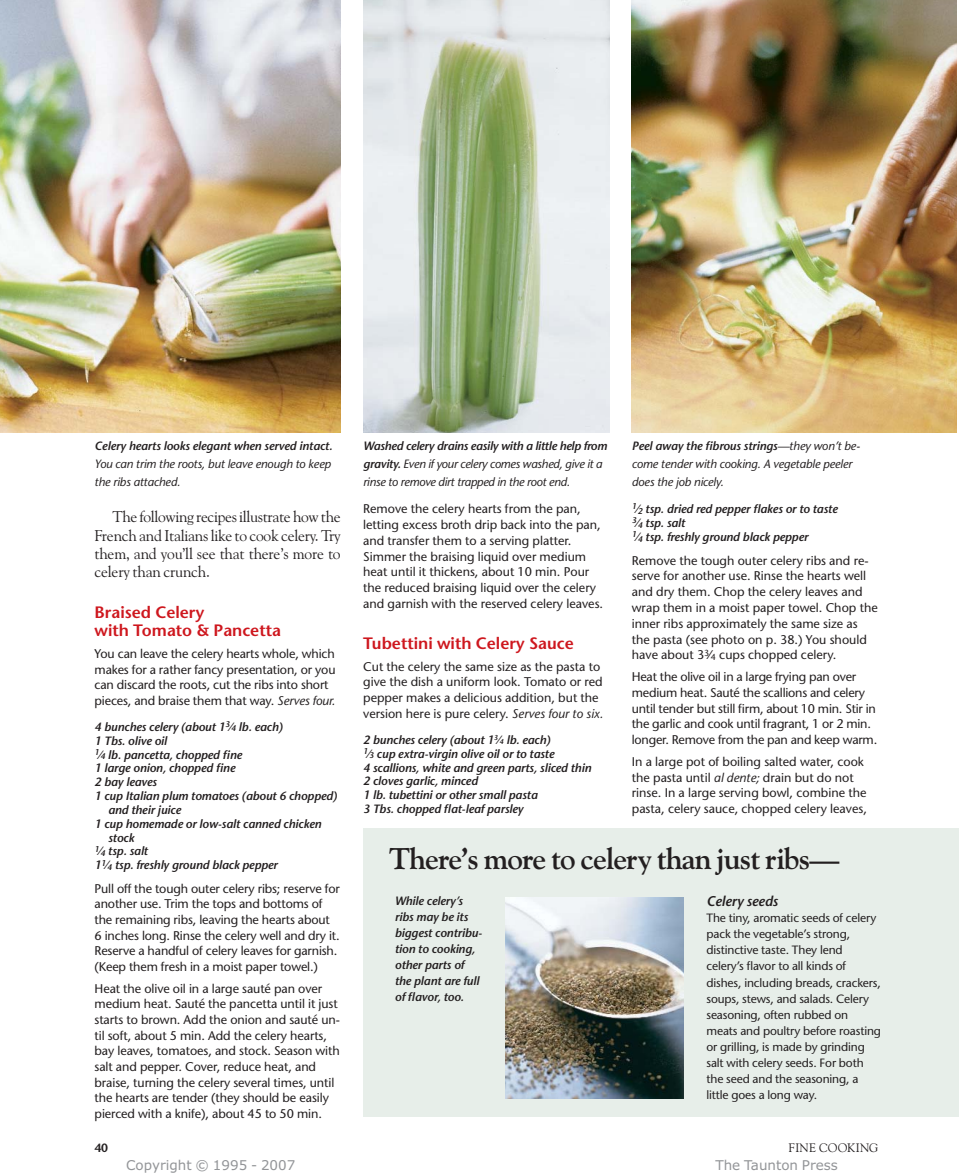
<style>
.page{position:relative;width:959px;height:1175px;background:#fff}
.page>*{position:absolute;margin:0;border:0;box-sizing:border-box;transform-origin:0 0}
.t1{font:700 30px "Goudy Old Style BT";letter-spacing:-.025em;color:#231f20}
.t2{font:600 16.5px/18.3px "Stone Sans";color:#ce171e}
.t3{font:15.6px/18.3px "Goudy Old Style BT";letter-spacing:-.015em;color:#231f20;text-align:justify}
.t4{font:italic 600 14.1px "Stone Sans";letter-spacing:-.01em;color:#231f20}
.t5{font:13.5px "Verdana";color:#939598}
.t6{font:12.6px/15.8px "Stone Sans";letter-spacing:-.005em;color:#231f20}
.t7{font:12.3px "Goudy Old Style BT";letter-spacing:.025em;color:#231f20}
.t8{font:italic 600 12px/14px "Stone Sans";letter-spacing:-.01em;color:#231f20}
.t9{font:12px/16px "Stone Sans";letter-spacing:-.01em;color:#231f20}
.t10{font:italic 12px/18px "Stone Sans";letter-spacing:-.01em;color:#231f20}
.t11{font:600 12px "Stone Sans";color:#231f20}
.s1{font-style:italic}
.s2{font-size:8.4px}
.s3{font-weight:600}
.s4{font-size:7.2px}
.s5{font-size:8.85px}
</style>
<div class="page">
<img style="left:363px;top:0;width:246px;height:432px">
<img style="left:0;top:0;width:340px;height:432px">
<img style="left:632px;top:0;width:324px;height:432px">
<div style="left:363px;top:828px;width:595px;height:288px;background:#e7eee9"></div>
<img style="left:505px;top:897px;width:179px;height:201px">
<p class="t8" style="left:94px;top:440px;width:239px">Celery hearts looks elegant when served intact.</p>
<p class="t10" style="left:94px;top:456px;width:238px">You can trim the roots, but leave enough to keep the ribs attached.</p>
<p class="t3" style="left:95px;top:509px;width:248px;text-indent:18px">The following recipes illustrate how the French and Italians like to cook celery. Try them, and you’ll see that there’s more to celery than crunch.</p>
<h2 class="t2" style="left:94px;top:605px;width:188px">Braised Celery<br>with Tomato &amp; Pancetta</h2>
<p class="t6" style="left:94px;top:647px;width:242px">You can leave the celery hearts whole, which makes for a rather fancy presentation, or you can discard the roots, cut the ribs into short pieces, and braise them that way. <span class="s1">Serves four.</span></p>
<p class="t8" style="left:94px;top:721px;width:190px">4 bunches celery (about 1<sup>3</sup>⁄<span class="s2">4</span> lb. each)</p>
<p class="t8" style="left:94px;top:735px;width:74px">1 Tbs. olive oil</p>
<p class="t8" style="left:94px;top:748px;width:149px"><sup>1</sup>⁄<span class="s2">4</span> lb. pancetta, chopped fine</p>
<p class="t8" style="left:95px;top:762px;width:142px">1 large onion, chopped fine</p>
<p class="t8" style="left:95px;top:776px;width:64px">2 bay leaves</p>
<p class="t8" style="left:95px;top:790px;width:244px">1 cup Italian plum tomatoes (about 6 chopped)</p>
<p class="t8" style="left:108px;top:804px;width:74px">and their juice</p>
<p class="t8" style="left:95px;top:818px;width:228px">1 cup homemade or low-salt canned chicken</p>
<p class="t8" style="left:108px;top:831px;width:28px">stock</p>
<p class="t8" style="left:94px;top:845px;width:55px"><sup>1</sup>⁄<span class="s2">4</span> tsp. salt</p>
<p class="t8" style="left:95px;top:859px;width:185px">1<sup>1</sup>⁄<span class="s2">4</span> tsp. freshly ground black pepper</p>
<p class="t6" style="left:94px;top:882px;width:247px">Pull off the tough outer celery ribs; reserve for another use. Trim the tops and bottoms of the remaining ribs, leaving the hearts about 6 inches long. Rinse the celery well and dry it.<br>Reserve a handful of celery leaves for garnish. (Keep them fresh in a moist paper towel.)</p>
<p class="t6" style="left:94px;top:981px;width:247px">Heat the olive oil in a large sauté pan over medium heat. Sauté the pancetta until it just starts to brown. Add the onion and sauté un&shy;til soft, about 5 min. Add the celery hearts, bay leaves, tomatoes, and stock. Season with salt and pepper. Cover, reduce heat, and braise, turning the celery several times, until the hearts are tender (they should be easily pierced with a knife), about 45 to 50 min.</p>
<p class="t10" style="left:363px;top:438px;width:245px"><span class="s3">Washed celery drains easily with a little help from gravity.</span> Even if your celery comes washed, give it a rinse to remove dirt trapped in the root end.</p>
<p class="t6" style="left:363px;top:502px;width:241px">Remove the celery hearts from the pan, letting excess broth drip back into the pan, and transfer them to a serving platter.<br>Simmer the braising liquid over medium heat until it thickens, about 10 min. Pour the reduced braising liquid over the celery and garnish with the reserved celery leaves.</p>
<h2 class="t2" style="left:363px;top:635px;width:212px">Tubettini with Celery Sauce</h2>
<p class="t6" style="left:363px;top:659px;width:241px">Cut the celery the same size as the pasta to give the dish a uniform look. Tomato or red pepper makes a delicious addition, but the version here is pure celery. <span class="s1">Serves four to six.</span></p>
<p class="t8" style="left:363px;top:733px;width:229px">2 bunches celery (about 1<sup>3</sup>⁄<span class="s4">4</span> lb. each)<br><sup>1</sup>⁄<span class="s2">3</span> cup extra-virgin olive oil or to taste<br>4 scallions, white and green parts, sliced thin 2 cloves garlic, minced<br>1 lb. tubettini or other small pasta<br>3 Tbs. chopped flat-leaf parsley</p>
<p class="t10" style="left:632px;top:438px;width:230px"><span class="s3">Peel away the fibrous strings</span>—they won’t be&shy;come tender with cooking. A vegetable peeler does the job nicely.</p>
<p class="t8" style="left:632px;top:503px;width:207px"><sup>1</sup>⁄<span class="s2">2</span> tsp. dried red pepper flakes or to taste<br><sup>3</sup>⁄<span class="s2">4</span> tsp. salt<br><sup>1</sup>⁄<span class="s2">4</span> tsp. freshly ground black pepper</p>
<p class="t6" style="left:632px;top:554px;width:247px">Remove the tough outer celery ribs and re&shy;serve for another use. Rinse the hearts well and dry them. Chop the celery leaves and wrap them in a moist paper towel. Chop the inner ribs approximately the same size as the pasta (see photo on p. 38.) You should have about 3<sup>3</sup>⁄<span class="s5">4</span> cups chopped celery.</p>
<p class="t6" style="left:631px;top:670px;width:247px">Heat the olive oil in a large frying pan over medium heat. Sauté the scallions and celery until tender but still firm, about 10 min. Stir in the garlic and cook until fragrant, 1 or 2 min. longer. Remove from the pan and keep warm.</p>
<p class="t6" style="left:631px;top:755px;width:237px">In a large pot of boiling salted water, cook the pasta until <span class="s1">al dente;</span> drain but do not rinse. In a large serving bowl, combine the pasta, celery sauce, chopped celery leaves,</p>
<h1 class="t1" style="left:389px;top:846px;width:452px">There’s more to celery than just ribs—</h1>
<p class="t8" style="left:395px;top:893px;width:89px;line-height:16px">While celery’s ribs may be its biggest contribu&shy;tion to cooking, other parts of the plant are full of flavor, too.</p>
<p class="t4" style="left:706px;top:895px;width:73px">Celery seeds</p>
<p class="t9" style="left:706px;top:911px;width:176px">The tiny, aromatic seeds of celery pack the vegetable’s strong, distinctive taste. They lend celery’s flavor to all kinds of dishes, including breads, crackers, soups, stews, and salads. Celery seasoning, often rubbed on meats and poultry before roasting or grilling, is made by grinding salt with celery seeds. For both the seed and the seasoning, a little goes a long way.</p>
<p class="t11" style="left:94px;top:1143px;width:15px">40</p>
<p class="t7" style="left:788px;top:1142px;width:91px">FINE COOKING</p>
<p class="t5" style="left:126px;top:1160px;width:171px">Copyright © 1995 - 2007</p>
<p class="t5" style="left:715px;top:1160px;width:124px">The Taunton Press</p>
</div>
